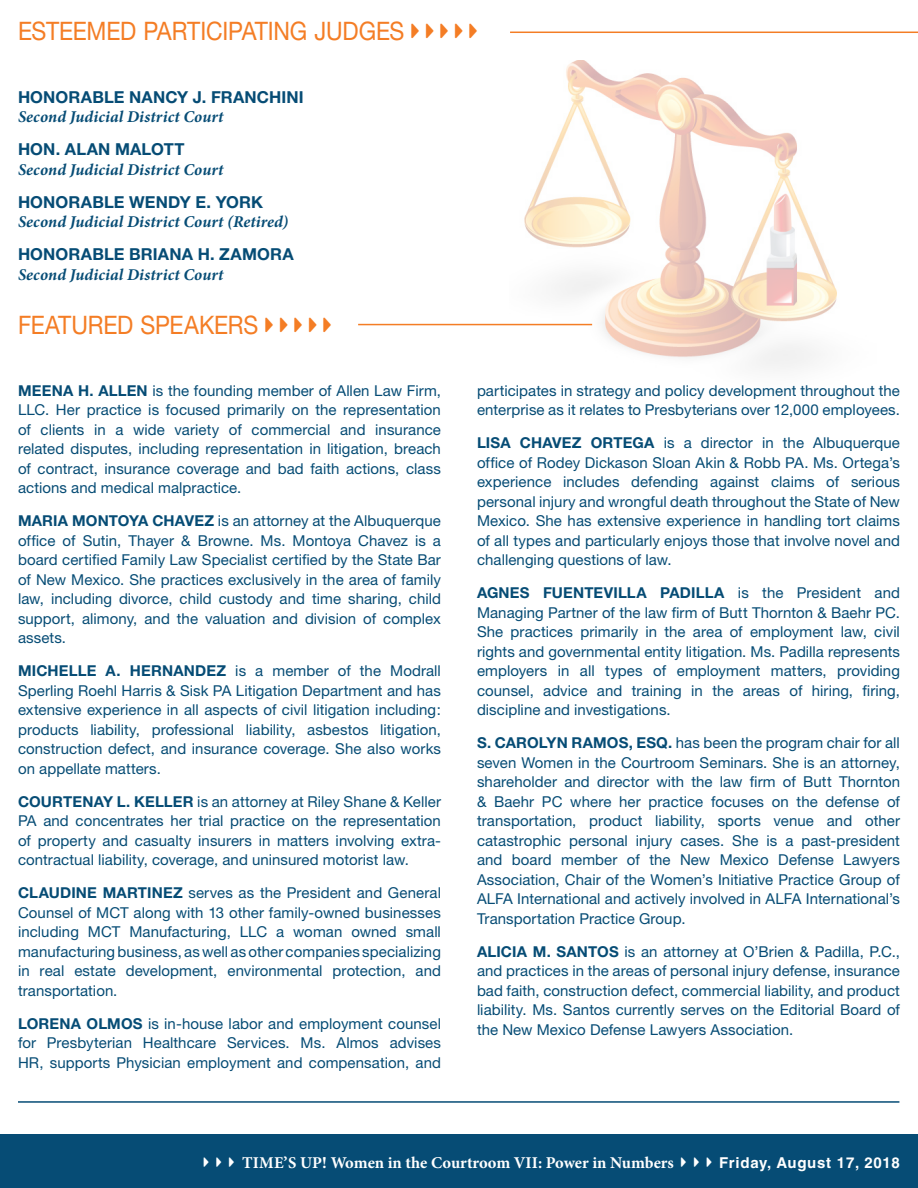
<style>
.page{position:relative;width:918px;height:1188px;background:#fff}
.page>*{position:absolute;margin:0;border:0;box-sizing:border-box;transform-origin:0 0}
.section_header{font:25.5px "Helvetica Neue";letter-spacing:-.005em;color:#f47d25;scale:.9 1}
.judges_list{font:italic 700 16.5px/19.5px "Minion Pro";letter-spacing:.005em;color:#064c75}
.t1{font:700 16.5px "Minion Pro";color:#fff}
.bios{font:15px/19.5px "Helvetica Neue";letter-spacing:.005em;color:#064c75;text-align:justify}
.t2{font:700 15px "Helvetica";letter-spacing:.05em;color:#fff}
.s1{font-family:"Helvetica Neue";font-style:normal}
.s2{font-weight:700}
</style>
<div class="page">
<div style="left:0;top:1134px;width:918px;height:54px;background:#064c75"></div>
<img style="left:510px;top:60px;width:327px;height:309px">
<hr style="left:358px;top:324px;width:234px;height:1px;background:#f47d25">
<hr style="left:510px;top:32px;width:408px;height:1px;background:#f47d25">
<hr style="left:18px;top:1101px;width:881px;height:2px;background:#064c75">
<p class="section_header" style="left:18px;top:16px;width:431px">ESTEEMED PARTICIPATING JUDGES</p>
<p class="judges_list" style="left:18px;top:88px;width:287px"><span class="s1">HONORABLE NANCY J. FRANCHINI<br></span>Second Judicial District Court</p>
<p class="judges_list" style="left:18px;top:140px;width:207px"><span class="s1">HON. ALAN MALOTT<br></span>Second Judicial District Court</p>
<p class="judges_list" style="left:18px;top:193px;width:272px"><span class="s1">HONORABLE WENDY E. YORK<br></span>Second Judicial District Court (Retired)</p>
<p class="judges_list" style="left:18px;top:245px;width:277px"><span class="s1">HONORABLE BRIANA H. ZAMORA<br></span>Second Judicial District Court</p>
<p class="section_header" style="left:18px;top:310px;width:269px">FEATURED SPEAKERS</p>
<p class="bios" style="left:18px;top:381px;width:425px"><span class="s2">MEENA H. ALLEN</span> is the founding member of Allen Law Firm, LLC. Her practice is focused primarily on the representation of clients in a wide variety of commercial and insurance related disputes, including representation in litigation, breach of contract, insurance coverage and bad faith actions, class actions and medical malpractice.</p>
<p class="bios" style="left:18px;top:511px;width:425px"><span class="s2">MARIA MONTOYA CHAVEZ</span> is an attorney at the Albuquerque office of Sutin, Thayer &amp; Browne. Ms. Montoya Chavez is a board certified Family Law Specialist certified by the State Bar of New Mexico. She practices exclusively in the area of family law, including divorce, child custody and time sharing, child support, alimony, and the valuation and division of complex assets.</p>
<p class="bios" style="left:18px;top:661px;width:425px"><span class="s2">MICHELLE A. HERNANDEZ</span> is a member of the Modrall Sperling Roehl Harris &amp; Sisk PA Litigation Department and has extensive experience in all aspects of civil litigation including: products liability, professional liability, asbestos litigation, construction defect, and insurance coverage. She also works on appellate matters.</p>
<p class="bios" style="left:18px;top:792px;width:425px"><span class="s2">COURTENAY L. KELLER</span> is an attorney at Riley Shane &amp; Keller PA and concentrates her trial practice on the representation of property and casualty insurers in matters involving extra&shy;contractual liability, coverage, and uninsured motorist law.</p>
<p class="bios" style="left:18px;top:883px;width:425px"><span class="s2">CLAUDINE MARTINEZ</span> serves as the President and General Counsel of MCT along with 13 other family-owned businesses including MCT Manufacturing, LLC a woman owned small manufacturing business, as well as other companies specializing in real estate development, environmental protection, and transportation.</p>
<p class="bios" style="left:18px;top:1014px;width:425px"><span class="s2">LORENA OLMOS</span> is in-house labor and employment counsel for Presbyterian Healthcare Services. Ms. Almos advises HR, supports Physician employment and compensation, and</p>
<p class="bios" style="left:477px;top:381px;width:424px">participates in strategy and policy development throughout the enterprise as it relates to Presbyterians over 12,000 employees.</p>
<p class="bios" style="left:477px;top:433px;width:425px"><span class="s2">LISA CHAVEZ ORTEGA</span> is a director in the Albuquerque office of Rodey Dickason Sloan Akin &amp; Robb PA. Ms. Ortega’s experience includes defending against claims of serious personal injury and wrongful death throughout the State of New Mexico. She has extensive experience in handling tort claims of all types and particularly enjoys those that involve novel and challenging questions of law.</p>
<p class="bios" style="left:477px;top:583px;width:425px"><span class="s2">AGNES FUENTEVILLA PADILLA</span> is the President and Managing Partner of the law firm of Butt Thornton &amp; Baehr PC.<br>She practices primarily in the area of employment law, civil rights and governmental entity litigation. Ms. Padilla represents employers in all types of employment matters, providing counsel, advice and training in the areas of hiring, firing, discipline and investigations.</p>
<p class="bios" style="left:477px;top:733px;width:425px"><span class="s2">S. CAROLYN RAMOS, ESQ.</span> has been the program chair for all seven Women in the Courtroom Seminars. She is an attorney, shareholder and director with the law firm of Butt Thornton &amp; Baehr PC where her practice focuses on the defense of transportation, product liability, sports venue and other catastrophic personal injury cases. She is a past-president and board member of the New Mexico Defense Lawyers Association, Chair of the Women’s Initiative Practice Group of ALFA International and actively involved in ALFA International’s Transportation Practice Group.</p>
<p class="bios" style="left:477px;top:942px;width:425px"><span class="s2">ALICIA M. SANTOS</span> is an attorney at O’Brien &amp; Padilla, P.C., and practices in the areas of personal injury defense, insurance bad faith, construction defect, commercial liability, and product liability. Ms. Santos currently serves on the Editorial Board of the New Mexico Defense Lawyers Association.</p>
<p class="t1" style="left:242px;top:1151px;width:433px">TIME’S UP! Women in the Courtroom VII: Power in Numbers</p>
<p class="t2" style="left:719px;top:1153px;width:182px">Friday, August 17, 2018</p>
</div>
